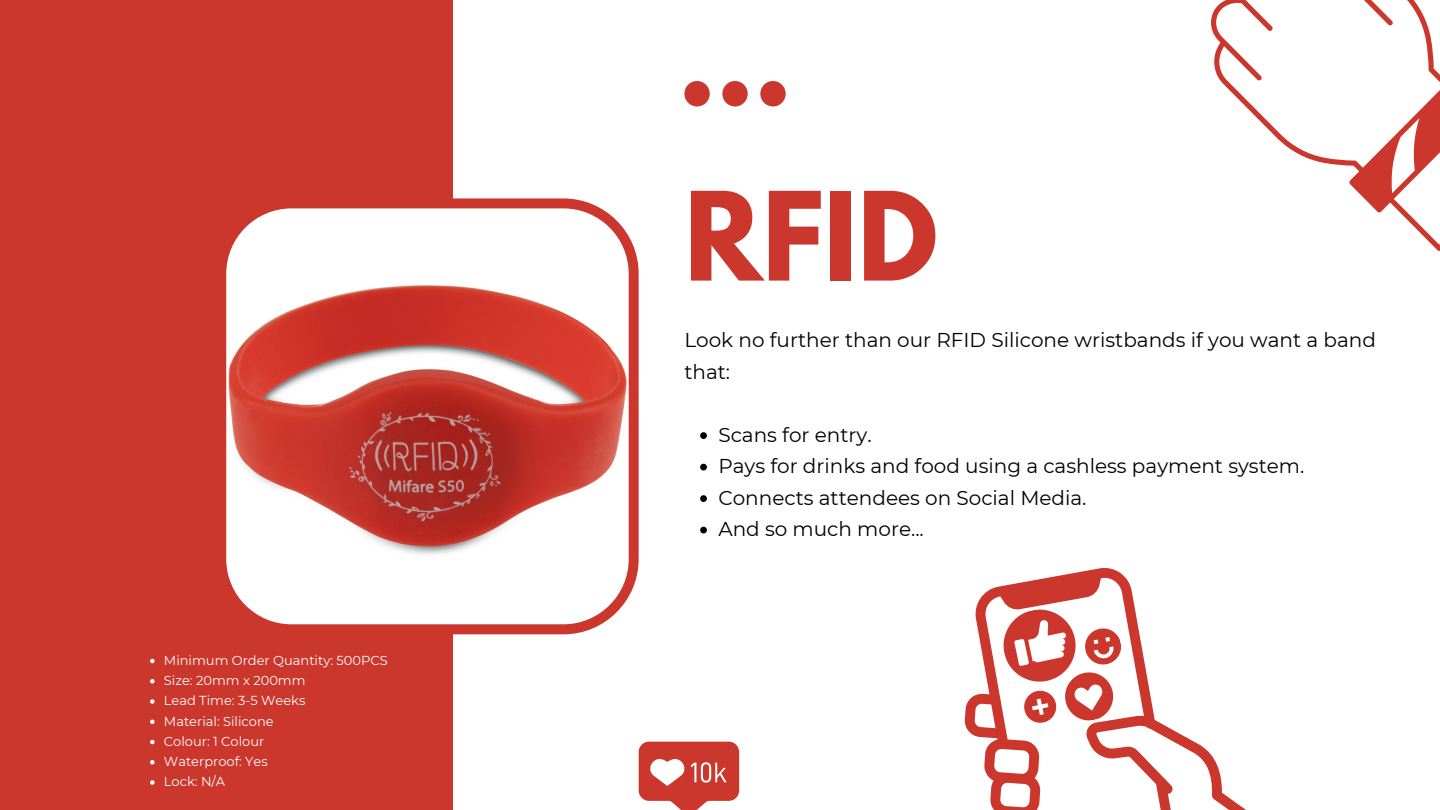
<style>
.page{position:relative;width:1440px;height:810px;background:#fff}
.page>*{position:absolute;margin:0;border:0;box-sizing:border-box;transform-origin:0 0}
.t1{font:700 108.8px "League Spartan";color:#cc372d}
.t2{font:20px/31.5px "Montserrat";color:#000}
.t3{font:13px/20.2px "Montserrat";color:#fefefe}
</style>
<div class="page">
<div style="left:0;top:0;width:453px;height:810px;background:#cc372d"></div>
<svg style="left:684px;top:81px;width:102px;height:25px"></svg>
<svg style="left:226px;top:198px;width:413px;height:436px"></svg>
<svg style="left:639px;top:742px;width:100px;height:68px"></svg>
<svg style="left:964px;top:568px;width:282px;height:242px"></svg>
<svg style="left:997px;top:603px;width:127px;height:123px"></svg>
<svg style="left:1211px;top:0;width:229px;height:251px"></svg>
<svg style="left:700px;top:432px;width:7px;height:7px"></svg>
<svg style="left:700px;top:464px;width:7px;height:6px"></svg>
<svg style="left:700px;top:495px;width:7px;height:7px"></svg>
<svg style="left:700px;top:527px;width:7px;height:6px"></svg>
<svg style="left:150px;top:659px;width:5px;height:4px"></svg>
<svg style="left:150px;top:679px;width:5px;height:5px"></svg>
<svg style="left:150px;top:699px;width:5px;height:5px"></svg>
<svg style="left:150px;top:720px;width:5px;height:4px"></svg>
<svg style="left:150px;top:740px;width:5px;height:4px"></svg>
<svg style="left:150px;top:760px;width:5px;height:5px"></svg>
<svg style="left:150px;top:780px;width:5px;height:5px"></svg>
<p class="t3" style="left:164px;top:650px;width:225px">Minimum Order Quantity: 500PCS<br>Size: 20mm x 200mm<br>Lead Time: 3-5 Weeks<br>Material: Silicone<br>Colour: 1 Colour<br>Waterproof: Yes<br>Lock: N/A</p>
<h1 class="t1" style="left:684px;top:183px;width:255px">RFID</h1>
<p class="t2" style="left:684px;top:325px;width:693px">Look no further than our RFID Silicone wristbands if you want a band that:</p>
<p class="t2" style="left:718px;top:419px;width:587px">Scans for entry.<br>Pays for drinks and food using a cashless payment system.<br>Connects attendees on Social Media.<br>And so much more...</p>
</div>
